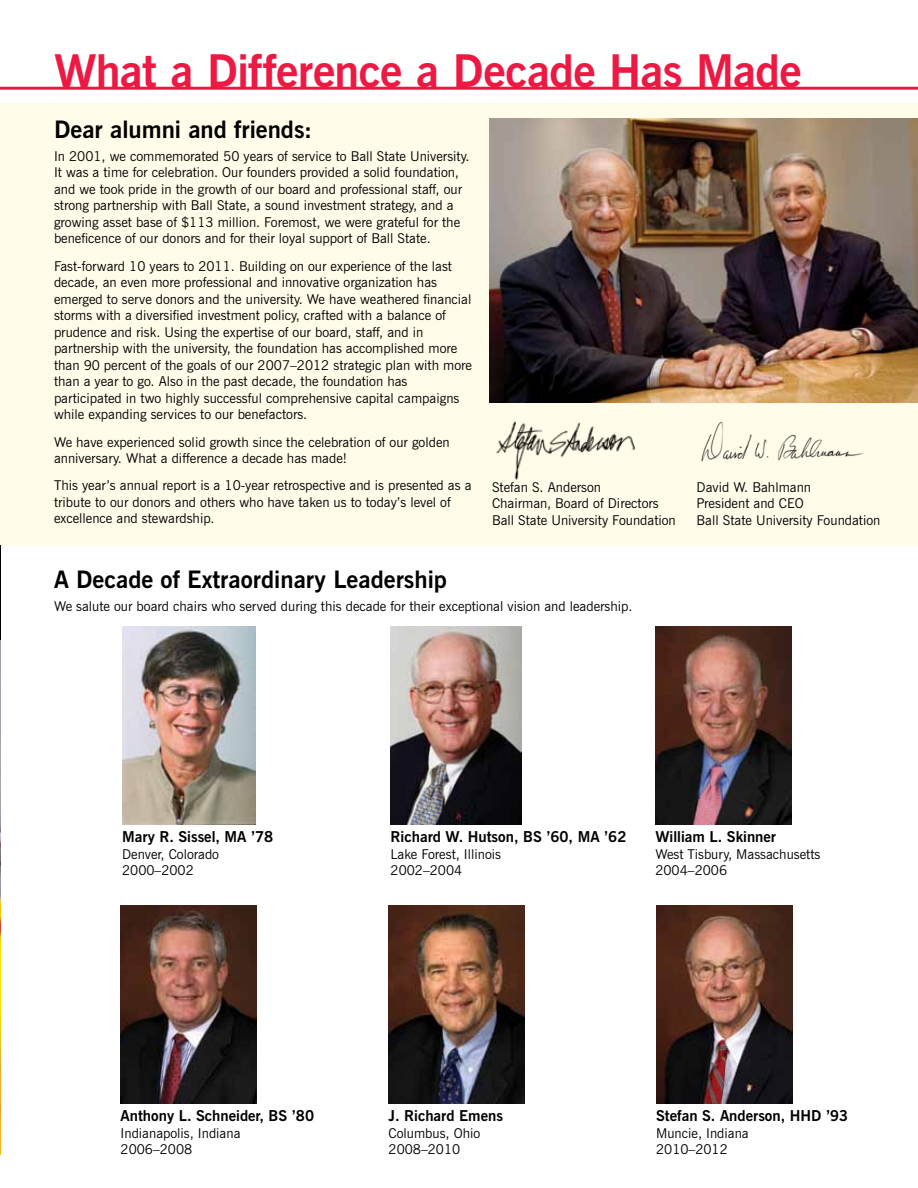
<style>
.page{position:relative;width:918px;height:1188px;background:#fff}
.page>*{position:absolute;margin:0;border:0;box-sizing:border-box;transform-origin:0 0}
.t1{font:700 45px "News Gothic BT";letter-spacing:-.01em;color:#ed1943}
.t2{font:700 24px "News Gothic BT";color:#000}
.t3{font:700 15px "News Gothic BT";color:#000}
.t4{font:13.5px/16.5px "News Gothic BT";color:#000}
</style>
<div class="page">
<div style="left:0;top:103px;width:918px;height:443px;background:#fffde9"></div>
<img style="left:489px;top:118px;width:429px;height:285px">
<img style="left:0;top:0;width:1px;height:594px">
<img style="left:0;top:594px;width:1px;height:561px">
<img style="left:701px;top:421px;width:163px;height:41px">
<img style="left:496px;top:421px;width:139px;height:59px">
<hr style="left:0;top:87px;width:918px;height:3px;background:#ed1943">
<img style="left:123px;top:626px;width:132px;height:198px">
<img style="left:388px;top:906px;width:137px;height:198px">
<img style="left:391px;top:626px;width:131px;height:198px">
<img style="left:655px;top:626px;width:137px;height:198px">
<img style="left:656px;top:906px;width:136px;height:198px">
<img style="left:121px;top:906px;width:136px;height:198px">
<h1 class="t1" style="left:54px;top:43px;width:749px">What a Difference a Decade Has Made</h1>
<h2 class="t2" style="left:54px;top:115px;width:260px">Dear alumni and friends:</h2>
<p class="t4" style="left:54px;top:148px;width:417px">In 2001, we commemorated 50 years of service to Ball State University.<br>It was a time for celebration. Our founders provided a solid foundation, and we took pride in the growth of our board and professional staff, our strong partnership with Ball State, a sound investment strategy, and a growing asset base of $113 million. Foremost, we were grateful for the beneficence of our donors and for their loyal support of Ball State.</p>
<p class="t4" style="left:54px;top:258px;width:420px">Fast-forward 10 years to 2011. Building on our experience of the last decade, an even more professional and innovative organization has emerged to serve donors and the university. We have weathered financial storms with a diversified investment policy, crafted with a balance of prudence and risk. Using the expertise of our board, staff, and in partnership with the university, the foundation has accomplished more than 90 percent of the goals of our 2007–2012 strategic plan with more than a year to go. Also in the past decade, the foundation has participated in two highly successful comprehensive capital campaigns while expanding services to our benefactors.</p>
<p class="t4" style="left:54px;top:433px;width:397px">We have experienced solid growth since the celebration of our golden anniversary. What a difference a decade has made!</p>
<p class="t4" style="left:54px;top:477px;width:419px">This year’s annual report is a 10-year retrospective and is presented as a tribute to our donors and others who have taken us to today’s level of excellence and stewardship.</p>
<p class="t4" style="left:697px;top:478px;width:185px">David W. Bahlmann<br>President and CEO<br>Ball State University Foundation</p>
<p class="t4" style="left:492px;top:478px;width:185px">Stefan S. Anderson<br>Chairman, Board of Directors<br>Ball State University Foundation</p>
<h2 class="t2" style="left:54px;top:564px;width:394px">A Decade of Extraordinary Leadership</h2>
<p class="t4" style="left:54px;top:598px;width:580px">We salute our board chairs who served during this decade for their exceptional vision and leadership.</p>
<p class="t3" style="left:122px;top:828px;width:153px">Mary R. Sissel, MA ’78</p>
<p class="t4" style="left:122px;top:846px;width:99px">Denver, Colorado<br>2000–2002</p>
<p class="t3" style="left:391px;top:828px;width:237px">Richard W. Hutson, BS ’60, MA ’62</p>
<p class="t4" style="left:391px;top:846px;width:112px">Lake Forest, Illinois<br>2002–2004</p>
<p class="t3" style="left:655px;top:828px;width:122px">William L. Skinner</p>
<p class="t4" style="left:655px;top:846px;width:167px">West Tisbury, Massachusetts<br>2004–2006</p>
<p class="t3" style="left:121px;top:1107px;width:195px">Anthony L. Schneider, BS ’80</p>
<p class="t4" style="left:121px;top:1125px;width:121px">Indianapolis, Indiana<br>2006–2008</p>
<p class="t3" style="left:389px;top:1107px;width:116px">J. Richard Emens</p>
<p class="t4" style="left:389px;top:1125px;width:93px">Columbus, Ohio<br>2008–2010</p>
<p class="t3" style="left:656px;top:1107px;width:194px">Stefan S. Anderson, HHD ’93</p>
<p class="t4" style="left:656px;top:1125px;width:94px">Muncie, Indiana<br>2010–2012</p>
</div>
